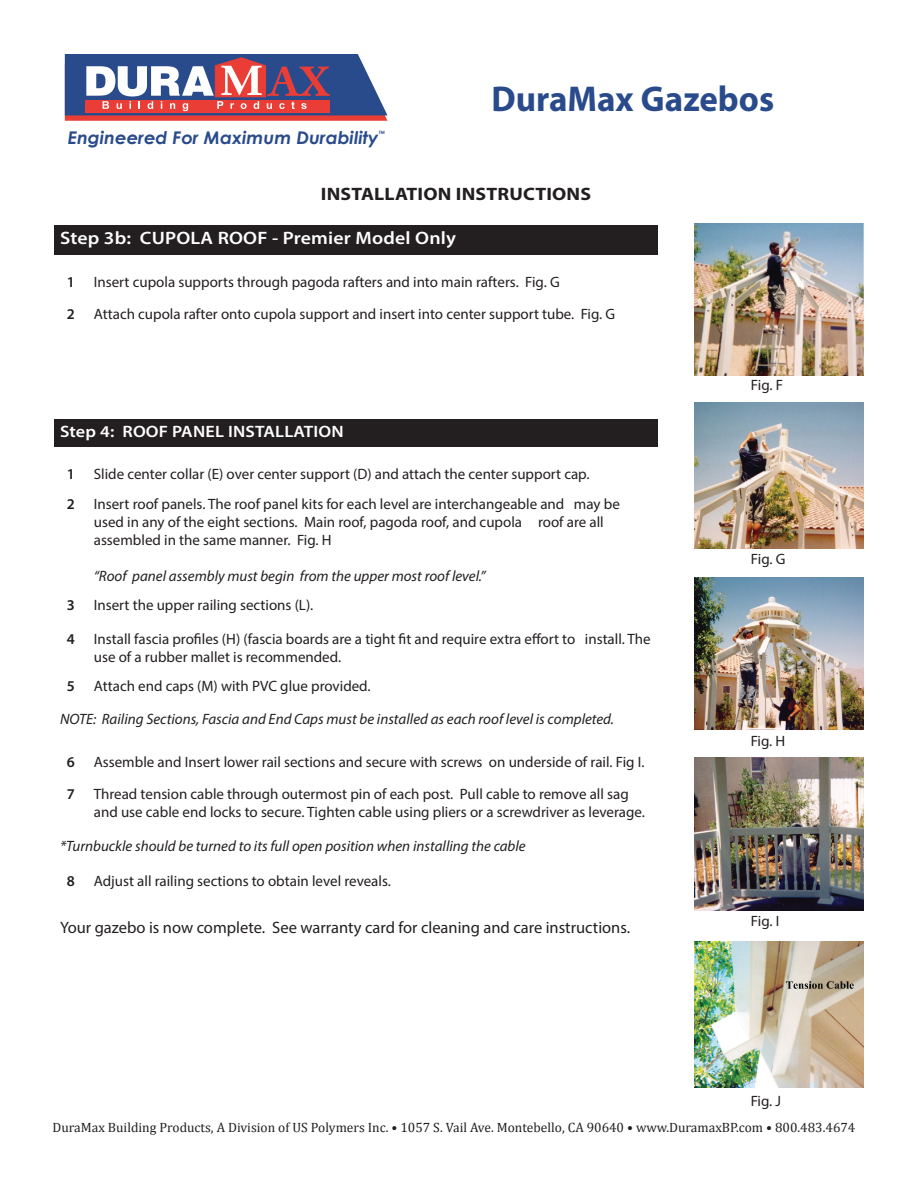
<style>
.page{position:relative;width:918px;height:1188px;background:#fff}
.page>*{position:absolute;margin:0;border:0;box-sizing:border-box;transform-origin:0 0}
.t1{font:700 36px "Myriad Pro";color:#294b8c}
.t2{font:600 18px "Myriad Pro";letter-spacing:.01em;color:#fff;scale:1.1 1}
.t3{font:700 18px "Myriad Pro";letter-spacing:.01em;color:#231f20;scale:1.1 1}
.t4{font:italic 700 17.55px "Century Gothic";color:#294b8c}
.t5{font:16.5px "Myriad Pro";color:#231f20}
.t6{font:600 16.5px "Myriad Pro";letter-spacing:.01em;color:#fff;scale:1.1 1}
.t7{font:15px/18px "Myriad Pro";color:#231f20}
.t8{font:italic 15px "Myriad Pro";color:#231f20}
.t9{font:600 15px "Myriad Pro";color:#231f20}
.t10{font:13.5px "Cambria";color:#231f20}
.t11{font:italic 700 4.5px "Century Gothic";color:#294b8c}
</style>
<div class="page">
<img style="left:694px;top:224px;width:170px;height:152px">
<img style="left:694px;top:403px;width:170px;height:146px">
<img style="left:694px;top:578px;width:170px;height:152px">
<img style="left:694px;top:758px;width:170px;height:152px">
<img style="left:694px;top:941px;width:170px;height:147px">
<svg style="left:65px;top:54px;width:323px;height:67px"></svg>
<div style="left:54px;top:225px;width:603px;height:29px;background:#231f20"></div>
<div style="left:54px;top:419px;width:603px;height:27px;background:#231f20"></div>
<p class="t4" style="left:68px;top:124px;width:312px">Engineered For Maximum Durability</p>
<p class="t11" style="left:379px;top:129px;width:8px">TM</p>
<p class="t1" style="left:491px;top:75px;width:284px">DuraMax Gazebos</p>
<p class="t3" style="left:321px;top:183px;width:247px">INSTALLATION INSTRUCTIONS</p>
<p class="t2" style="left:60px;top:227px;width:362px">Step 3b: CUPOLA ROOF - Premier Model Only</p>
<p class="t9" style="left:67px;top:272px;width:10px">1</p>
<p class="t7" style="left:94px;top:273px;width:467px">Insert cupola supports through pagoda rafters and into main rafters. Fig. G</p>
<p class="t9" style="left:67px;top:304px;width:10px">2</p>
<p class="t7" style="left:94px;top:305px;width:523px">Attach cupola rafter onto cupola support and insert into center support tube. Fig. G</p>
<p class="t6" style="left:60px;top:421px;width:259px">Step 4: ROOF PANEL INSTALLATION</p>
<p class="t9" style="left:67px;top:464px;width:10px">1</p>
<p class="t7" style="left:94px;top:465px;width:497px">Slide center collar (E) over center support (D) and attach the center support cap.</p>
<p class="t9" style="left:67px;top:494px;width:10px">2</p>
<p class="t7" style="left:94px;top:494px;width:528px">Insert roof panels. The roof panel kits for each level are interchangeable and may be used in any of the eight sections. Main roof, pagoda roof, and cupola roof are all assembled in the same manner. Fig. H</p>
<p class="t8" style="left:94px;top:566px;width:393px">“Roof panel assembly must begin from the upper most roof level.”</p>
<p class="t9" style="left:67px;top:596px;width:10px">3</p>
<p class="t7" style="left:94px;top:596px;width:221px">Insert the upper railing sections (L).</p>
<p class="t9" style="left:67px;top:629px;width:10px">4</p>
<p class="t7" style="left:94px;top:629px;width:558px">Install fascia profiles (H) (fascia boards are a tight fit and require extra effort to install. The use of a rubber mallet is recommended.</p>
<p class="t9" style="left:67px;top:677px;width:10px">5</p>
<p class="t7" style="left:94px;top:677px;width:278px">Attach end caps (M) with PVC glue provided.</p>
<p class="t8" style="left:60px;top:710px;width:556px">NOTE: Railing Sections, Fascia and End Caps must be installed as each roof level is completed.</p>
<p class="t9" style="left:67px;top:753px;width:10px">6</p>
<p class="t7" style="left:94px;top:753px;width:552px">Assemble and Insert lower rail sections and secure with screws on underside of rail. Fig I.</p>
<p class="t9" style="left:67px;top:785px;width:10px">7</p>
<p class="t7" style="left:94px;top:785px;width:553px">Thread tension cable through outermost pin of each post. Pull cable to remove all sag and use cable end locks to secure. Tighten cable using pliers or a screwdriver as leverage.</p>
<p class="t8" style="left:60px;top:837px;width:467px">*Turnbuckle should be turned to its full open position when installing the cable</p>
<p class="t9" style="left:67px;top:871px;width:10px">8</p>
<p class="t7" style="left:94px;top:872px;width:299px">Adjust all railing sections to obtain level reveals.</p>
<p class="t5" style="left:60px;top:917px;width:572px">Your gazebo is now complete. See warranty card for cleaning and care instructions.</p>
<p class="t7" style="left:751px;top:376px;width:34px">Fig. F</p>
<p class="t7" style="left:751px;top:550px;width:36px">Fig. G</p>
<p class="t7" style="left:751px;top:732px;width:36px">Fig. H</p>
<p class="t7" style="left:751px;top:912px;width:30px">Fig. I</p>
<p class="t7" style="left:751px;top:1092px;width:32px">Fig. J</p>
<p class="t10" style="left:52px;top:1120px;width:804px">DuraMax Building Products, A Division of US Polymers Inc. • 1057 S. Vail Ave. Montebello, CA 90640 • www.DuramaxBP.com • 800.483.4674</p>
</div>
